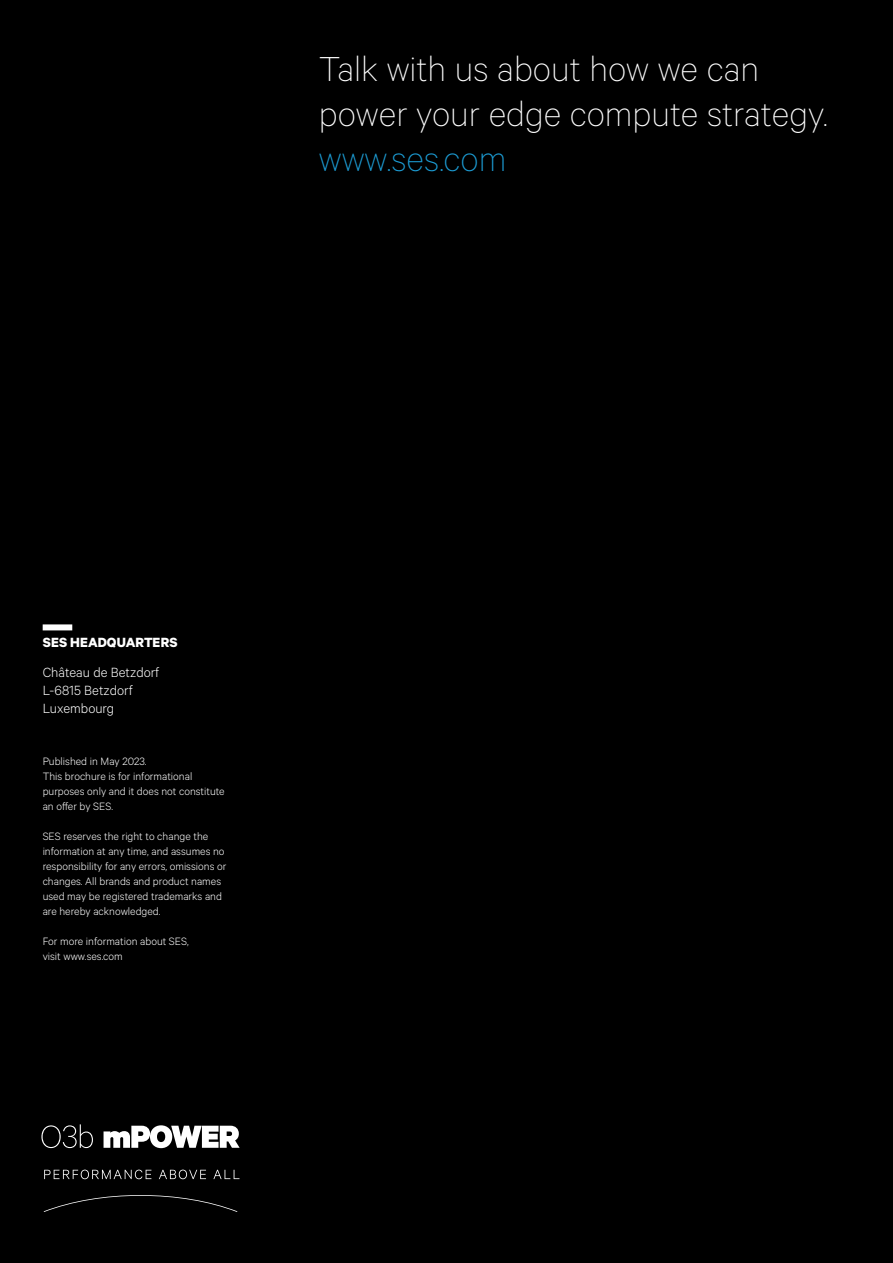
<style>
.page{position:relative;width:893px;height:1263px;background:#000}
.page>*{position:absolute;margin:0;border:0;box-sizing:border-box;transform-origin:0 0}
.t1{font:100 39px/45px "Calibre";color:#fff}
.t2{font:100 39px "Calibre";color:#1c9cd4}
.t3{font:300 15px/18px "Calibre";color:#fff}
.t4{font:700 15px "Calibre";letter-spacing:.005em;color:#fff}
.t5{font:300 12px/15px "Calibre";color:#fff}
</style>
<div class="page">
<div style="left:43px;top:624px;width:29px;height:6px;background:#fff"></div>
<svg style="left:41px;top:1124px;width:199px;height:88px"></svg>
<h1 class="t1" style="left:319px;top:45px;width:510px">Talk with us about how we can power your edge compute strategy.</h1>
<h1 class="t2" style="left:319px;top:136px;width:189px">www.ses.com</h1>
<p class="t4" style="left:43px;top:634px;width:136px">SES HEADQUARTERS</p>
<p class="t3" style="left:43px;top:662px;width:118px">Château de Betzdorf<br>L-6815 Betzdorf<br>Luxembourg</p>
<p class="t5" style="left:43px;top:753px;width:184px">Published in May 2023.<br>This brochure is for informational purposes only and it does not constitute an offer by SES.</p>
<p class="t5" style="left:43px;top:828px;width:185px">SES reserves the right to change the information at any time, and assumes no responsibility for any errors, omissions or changes. All brands and product names used may be registered trademarks and are hereby acknowledged.</p>
<p class="t5" style="left:43px;top:933px;width:148px">For more information about SES, visit www.ses.com</p>
</div>
